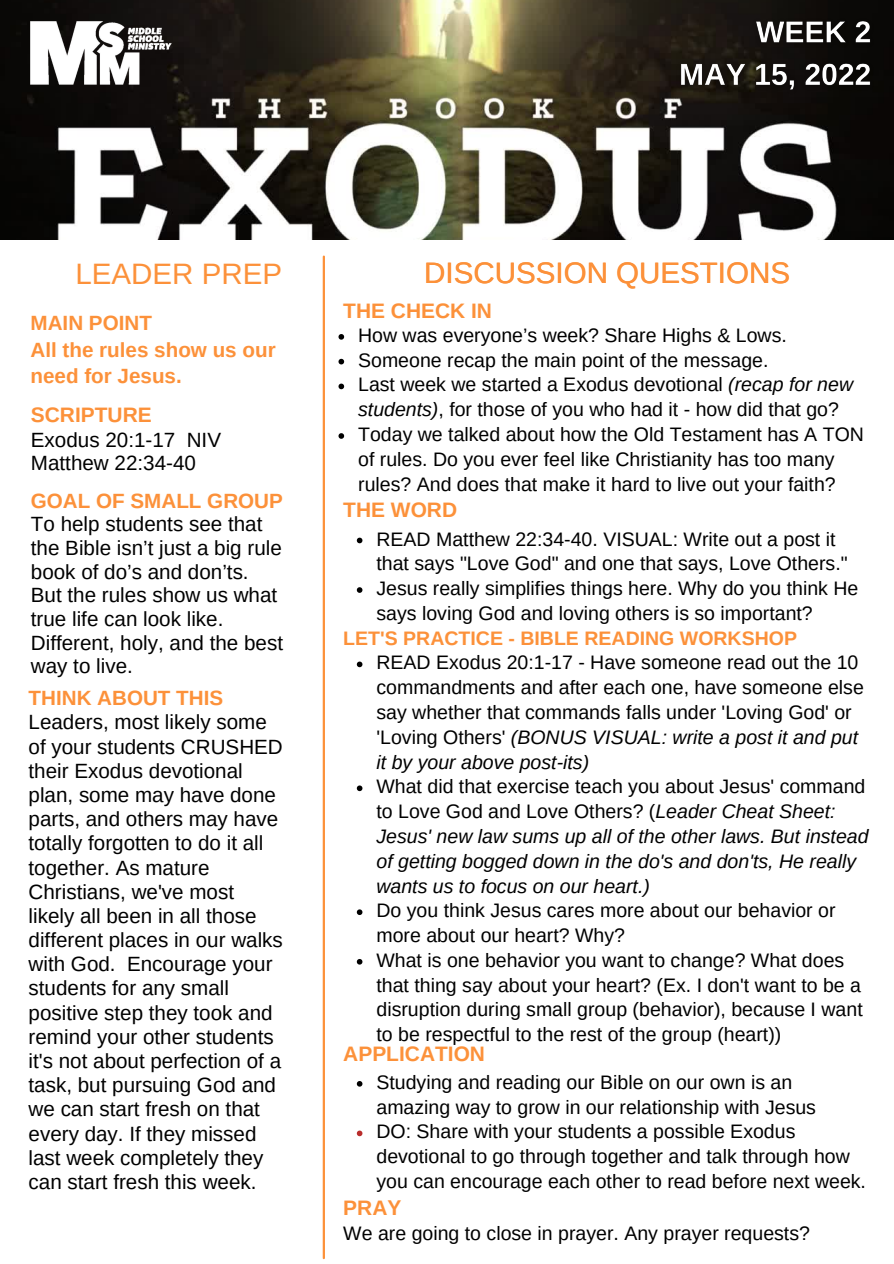
<style>
.page{position:relative;width:894px;height:1264px;background:#fff}
.page>*{position:absolute;margin:0;border:0;box-sizing:border-box;transform-origin:0 0}
.t1{font:29.55px "Arimo";color:#fc913a}
.t2{font:700 20.85px "Arimo";color:#fc913a}
.t3{font:20.55px/24.2px "Arimo";color:#000}
.t4{font:700 20.55px/26px "Arimo";color:#fc913a}
.t5{font:19.5px/24.8px "Arimo";color:#000}
.t6{font:italic 19.5px/24.8px "Arimo";color:#000}
.t7{font:700 19.5px "Arimo";color:#fc913a}
.s1{font-style:italic}
.s2{font-style:normal}
</style>
<div class="page">
<img style="left:0;top:0;width:893px;height:240px">
<img style="left:670px;top:8px;width:209px;height:92px">
<hr style="left:322px;top:256px;width:3px;height:1001px;background:#fc913a">
<svg style="left:357px;top:537px;width:5px;height:6px"></svg>
<svg style="left:357px;top:587px;width:5px;height:6px"></svg>
<svg style="left:357px;top:661px;width:5px;height:6px"></svg>
<svg style="left:357px;top:785px;width:5px;height:6px"></svg>
<svg style="left:357px;top:909px;width:5px;height:6px"></svg>
<svg style="left:357px;top:959px;width:5px;height:5px"></svg>
<svg style="left:338px;top:334px;width:6px;height:6px"></svg>
<svg style="left:338px;top:359px;width:6px;height:5px"></svg>
<svg style="left:338px;top:383px;width:6px;height:6px"></svg>
<svg style="left:338px;top:433px;width:6px;height:6px"></svg>
<svg style="left:357px;top:1081px;width:5px;height:5px"></svg>
<svg style="left:357px;top:1130px;width:5px;height:6px"></svg>
<img style="left:0;top:0;width:186px;height:124px">
<p class="t1" style="left:75px;top:257px;width:208px">LEADER PREP</p>
<p class="t4" style="left:31px;top:310px;width:123px">MAIN POINT</p>
<p class="t4" style="left:31px;top:337px;width:246px">All the rules show us our need for Jesus.</p>
<p class="t2" style="left:31px;top:403px;width:122px">SCRIPTURE</p>
<p class="t3" style="left:31px;top:427px;width:192px">Exodus 20:1-17 NIV</p>
<p class="t3" style="left:31px;top:451px;width:166px">Matthew 22:34-40</p>
<p class="t4" style="left:31px;top:487px;width:253px">GOAL OF SMALL GROUP</p>
<p class="t3" style="left:31px;top:512px;width:253px;line-height:23.7px">To help students see that the Bible isn’t just a big rule book of do’s and don’ts.<br>But the rules show us what true life can look like.<br>Different, holy, and the best way to live.</p>
<p class="t4" style="left:29px;top:685px;width:196px">THINK ABOUT THIS</p>
<p class="t3" style="left:29px;top:710px;width:256px">Leaders, most likely some of your students CRUSHED their Exodus devotional plan, some may have done parts, and others may have totally forgotten to do it all together. As mature<br>Christians, we've most likely all been in all those different places in our walks with God. Encourage your students for any small positive step they took and remind your other students it's not about perfection of a task, but pursuing God and we can start fresh on that every day. If they missed last week completely they can start fresh this week.</p>
<p class="t1" style="left:424px;top:256px;width:367px">DISCUSSION QUESTIONS</p>
<p class="t2" style="left:343px;top:299px;width:150px">THE CHECK IN</p>
<p class="t5" style="left:358px;top:323px;width:430px">How was everyone’s week? Share Highs &amp; Lows.</p>
<p class="t5" style="left:358px;top:347px;width:411px">Someone recap the main point of the message.</p>
<p class="t5" style="left:358px;top:372px;width:496px">Last week we started a Exodus devotional <span class="s1">(recap for new students)</span>, for those of you who had it - how did that go?</p>
<p class="t5" style="left:358px;top:422px;width:507px">Today we talked about how the Old Testament has A TON of rules. Do you ever feel like Christianity has too many rules? And does that make it hard to live out your faith?</p>
<p class="t2" style="left:343px;top:498px;width:115px">THE WORD</p>
<p class="t5" style="left:376px;top:526px;width:472px">READ Matthew 22:34-40. VISUAL: Write out a post it that says "Love God" and one that says, Love Others."</p>
<p class="t5" style="left:376px;top:576px;width:483px">Jesus really simplifies things here. Why do you think He says loving God and loving others is so important?</p>
<p class="t5" style="left:376px;top:650px;width:488px">READ Exodus 20:1-17 - Have someone read out the 10 commandments and after each one, have someone else say whether that commands falls under 'Loving God' or 'Loving Others' <span class="s1">(BONUS VISUAL: write a post it and put it by your above post-its)</span></p>
<p class="t6" style="left:376px;top:774px;width:493px"><span class="s2">What did that exercise teach you about Jesus' command to Love God and Love Others? (</span>Leader Cheat Sheet:<br>Jesus' new law sums up all of the other laws. But instead of getting bogged down in the do's and don'ts, He really wants us to focus on our heart.)</p>
<p class="t5" style="left:376px;top:898px;width:460px">Do you think Jesus cares more about our behavior or more about our heart? Why?</p>
<p class="t5" style="left:376px;top:947px;width:487px">What is one behavior you want to change? What does that thing say about your heart? (Ex. I don't want to be a disruption during small group (behavior), because I want to be respectful to the rest of the group (heart))</p>
<p class="t7" style="left:343px;top:627px;width:455px">LET'S PRACTICE - BIBLE READING WORKSHOP</p>
<p class="t2" style="left:343px;top:1041px;width:143px">APPLICATION</p>
<p class="t5" style="left:376px;top:1069px;width:441px">Studying and reading our Bible on our own is an amazing way to grow in our relationship with Jesus</p>
<p class="t5" style="left:376px;top:1119px;width:491px">DO: Share with your students a possible Exodus devotional to go through together and talk through how you can encourage each other to read before next week.</p>
<p class="t2" style="left:343px;top:1196px;width:60px">PRAY</p>
<p class="t5" style="left:343px;top:1220px;width:468px">We are going to close in prayer. Any prayer requests?</p>
</div>
